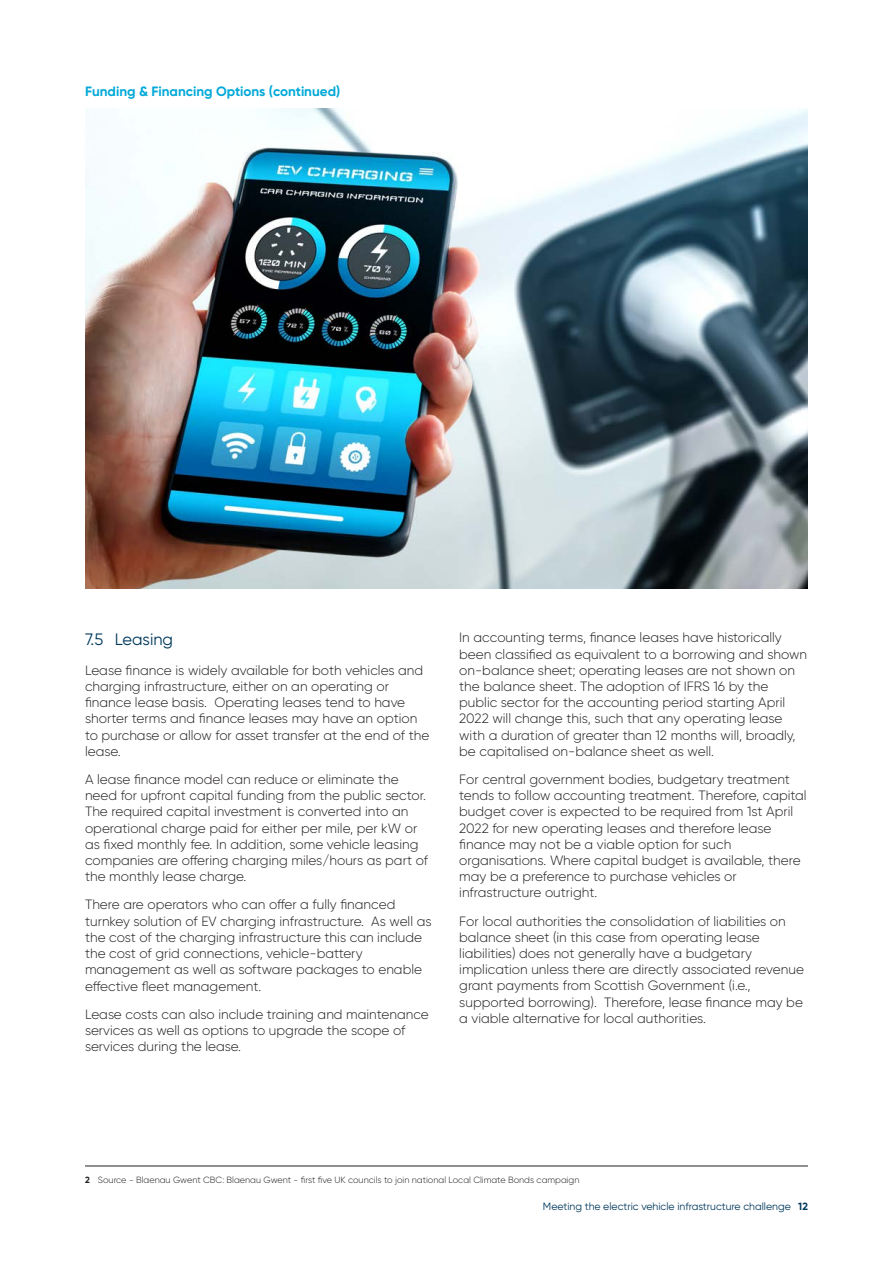
<style>
.page{position:relative;width:893px;height:1263px;background:#fff}
.page>*{position:absolute;margin:0;border:0;box-sizing:border-box;transform-origin:0 0}
.t1{font:16.5px "Gilroy";color:#00395c}
.t2{font:300 13.5px/16.2px "Gilroy";color:#231f20}
.t3{font:700 13.5px "Gilroy";color:#00a9d8}
.t4{font:10.5px "Gilroy";color:#00395c}
.t5{font:300 9px "Gilroy";color:#231f20}
.s1{font-weight:700}
</style>
<div class="page">
<hr style="left:85px;top:1166px;width:723px;height:1px;background:#231f20">
<img style="left:85px;top:109px;width:723px;height:479px">
<p class="t3" style="left:85px;top:86px;width:257px">Funding &amp; Financing Options (continued)</p>
<p class="t1" style="left:85px;top:634px;width:90px">7.5 Leasing</p>
<p class="t2" style="left:85px;top:663px;width:346px">Lease finance is widely available for both vehicles and charging infrastructure, either on an operating or finance lease basis. Operating leases tend to have shorter terms and finance leases may have an option to purchase or allow for asset transfer at the end of the lease.</p>
<p class="t2" style="left:85px;top:773px;width:344px">A lease finance model can reduce or eliminate the need for upfront capital funding from the public sector.<br>The required capital investment is converted into an operational charge paid for either per mile, per kW or as fixed monthly fee. In addition, some vehicle leasing companies are offering charging miles/hours as part of the monthly lease charge.</p>
<p class="t2" style="left:85px;top:898px;width:348px">There are operators who can offer a fully financed turnkey solution of EV charging infrastructure. As well as the cost of the charging infrastructure this can include the cost of grid connections, vehicle-battery management as well as software packages to enable effective fleet management.</p>
<p class="t2" style="left:85px;top:1007px;width:345px">Lease costs can also include training and maintenance services as well as options to upgrade the scope of services during the lease.</p>
<p class="t2" style="left:459px;top:631px;width:349px">In accounting terms, finance leases have historically been classified as equivalent to a borrowing and shown on-balance sheet; operating leases are not shown on the balance sheet. The adoption of IFRS 16 by the public sector for the accounting period starting April 2022 will change this, such that any operating lease with a duration of greater than 12 months will, broadly, be capitalised on-balance sheet as well.</p>
<p class="t2" style="left:459px;top:772px;width:349px">For central government bodies, budgetary treatment tends to follow accounting treatment. Therefore, capital budget cover is expected to be required from 1st April 2022 for new operating leases and therefore lease finance may not be a viable option for such organisations. Where capital budget is available, there may be a preference to purchase vehicles or infrastructure outright.</p>
<p class="t2" style="left:459px;top:914px;width:346px">For local authorities the consolidation of liabilities on balance sheet (in this case from operating lease liabilities) does not generally have a budgetary implication unless there are directly associated revenue grant payments from Scottish Government (i.e., supported borrowing). Therefore, lease finance may be a viable alternative for local authorities.</p>
<p class="t5" style="left:85px;top:1176px;width:496px"><span class="s1">2</span> Source - Blaenau Gwent CBC: Blaenau Gwent - first five UK councils to join national Local Climate Bonds campaign</p>
<p class="t4" style="left:543px;top:1202px;width:266px">Meeting the electric vehicle infrastructure challenge <span class="s1">12</span></p>
</div>
